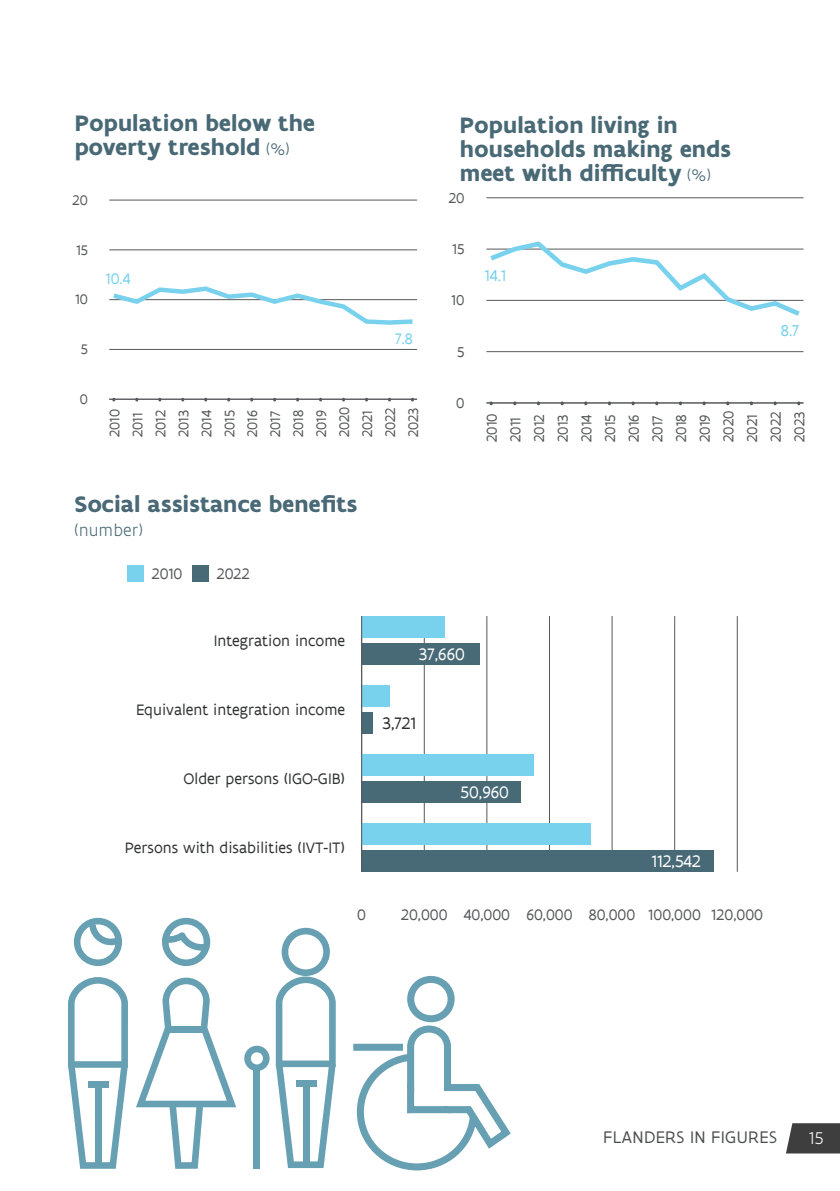
<style>
.page{position:relative;width:840px;height:1191px;background:#fff}
.page>*{position:absolute;margin:0;border:0;box-sizing:border-box;transform-origin:0 0}
.t1{font:700 24px/24px "Flanders Art Sans";color:#486975}
.t2{font:300 18.2px "Flanders Art Sans";color:#fff}
.t3{font:18px "Flanders Art Sans";color:#fff}
.t4{font:18px "Flanders Art Sans";letter-spacing:.02em;color:#4c4d4e}
.t5{font:300 18px "Flanders Art Sans";color:#486975}
.t6{font:18px "Flanders Art Sans";color:#313031}
.t7{font:17px "Flanders Art Sans";color:#78d1ed}
.t8{font:16.4px "Flanders Art Sans";color:#78d1ed}
.t9{font:16.2px "Flanders Art Sans";color:#313232}
.t10{font:16.2px "Flanders Art Sans";color:#57585a}
.t11{font:15.4px/23.6px "Flanders Art Sans";color:#57585a}
.t12{font:15px/23px "Flanders Art Sans";color:#57585a}
.s1{font-weight:300;font-size:18px}
</style>
<div class="page">
<svg style="left:353px;top:975px;width:158px;height:196px"></svg>
<hr style="left:486px;top:351px;width:317px;height:1px;background:#57585a">
<hr style="left:486px;top:197px;width:317px;height:1px;background:#57585a">
<hr style="left:486px;top:402px;width:317px;height:1px;background:#57585a">
<svg style="left:486px;top:241px;width:318px;height:75px"></svg>
<hr style="left:109px;top:349px;width:308px;height:1px;background:#57585a">
<hr style="left:109px;top:249px;width:308px;height:1px;background:#57585a">
<hr style="left:109px;top:200px;width:308px;height:1px;background:#57585a">
<hr style="left:109px;top:399px;width:308px;height:1px;background:#57585a">
<svg style="left:109px;top:286px;width:308px;height:39px"></svg>
<hr style="left:423px;top:616px;width:1px;height:255px;background:#57585a">
<hr style="left:486px;top:616px;width:1px;height:255px;background:#57585a">
<hr style="left:549px;top:616px;width:1px;height:255px;background:#57585a">
<hr style="left:611px;top:616px;width:1px;height:255px;background:#57585a">
<hr style="left:674px;top:616px;width:1px;height:255px;background:#57585a">
<hr style="left:736px;top:616px;width:1px;height:255px;background:#57585a">
<div style="left:361px;top:616px;width:83px;height:21px;background:#78d1ed"></div>
<div style="left:361px;top:643px;width:118px;height:21px;background:#486a76"></div>
<div style="left:361px;top:685px;width:28px;height:21px;background:#78d1ed"></div>
<div style="left:361px;top:712px;width:12px;height:21px;background:#486a76"></div>
<div style="left:361px;top:754px;width:172px;height:22px;background:#78d1ed"></div>
<div style="left:361px;top:781px;width:160px;height:21px;background:#486a76"></div>
<div style="left:361px;top:823px;width:229px;height:22px;background:#78d1ed"></div>
<div style="left:361px;top:850px;width:352px;height:21px;background:#486a76"></div>
<hr style="left:361px;top:616px;width:1px;height:255px;background:#57585a">
<div style="left:127px;top:565px;width:17px;height:16px;background:#78d1ed"></div>
<div style="left:192px;top:565px;width:16px;height:16px;background:#486a76"></div>
<div style="left:253px;top:1065px;width:7px;height:103px;background:#68a0b3"></div>
<svg style="left:244px;top:1045px;width:25px;height:26px"></svg>
<svg style="left:275px;top:927px;width:60px;height:241px"></svg>
<svg style="left:68px;top:977px;width:60px;height:191px"></svg>
<div style="left:95px;top:1087px;width:6px;height:78px;background:#68a0b3"></div>
<div style="left:88px;top:1081px;width:21px;height:6px;background:#68a0b3"></div>
<svg style="left:74px;top:918px;width:48px;height:48px"></svg>
<svg style="left:136px;top:977px;width:100px;height:191px"></svg>
<div style="left:168px;top:1026px;width:38px;height:6px;background:#68a0b3"></div>
<svg style="left:162px;top:917px;width:48px;height:49px"></svg>
<svg style="left:786px;top:1123px;width:53px;height:30px;background:#4b4b4c"></svg>
<p class="t1" style="left:75px;top:112px;width:242px">Population below the poverty treshold <span class="s1">(%)</span></p>
<p class="t1" style="left:459px;top:113px;width:272px">Population living in households making ends meet with difficulty <span class="s1">(%)</span></p>
<p class="t12" style="left:73px;top:189px;width:17px">20</p>
<p class="t11" style="left:448px;top:186px;width:17px">20</p>
<p class="t12" style="left:76px;top:238px;width:13px">15</p>
<p class="t11" style="left:452px;top:237px;width:13px">15</p>
<p class="t8" style="left:106px;top:268px;width:26px">10.4</p>
<p class="t7" style="left:484px;top:265px;width:23px">14.1</p>
<p class="t12" style="left:75px;top:288px;width:14px">10</p>
<p class="t11" style="left:451px;top:289px;width:14px">10</p>
<p class="t12" style="left:81px;top:338px;width:9px">5</p>
<p class="t8" style="left:395px;top:328px;width:19px">7.8</p>
<p class="t11" style="left:457px;top:340px;width:9px">5</p>
<p class="t7" style="left:780px;top:320px;width:20px">8.7</p>
<p class="t12" style="left:80px;top:388px;width:10px">0</p>
<p class="t12" style="left:103px;top:437px;width:32px;rotate:-90deg">2010<br>2011<br>2012<br>2013<br>2014<br>2015<br>2016<br>2017<br>2018<br>2019<br>2020<br>2021<br>2022<br>2023</p>
<p class="t11" style="left:456px;top:391px;width:10px">0</p>
<p class="t11" style="left:480px;top:442px;width:33px;rotate:-90deg">2010<br>2011<br>2012<br>2013<br>2014<br>2015<br>2016<br>2017<br>2018<br>2019<br>2020<br>2021<br>2022<br>2023</p>
<p class="t1" style="left:74px;top:492px;width:284px">Social assistance benefits</p>
<p class="t5" style="left:74px;top:519px;width:71px">(number)</p>
<p class="t10" style="left:152px;top:563px;width:32px">2010</p>
<p class="t10" style="left:217px;top:563px;width:34px">2022</p>
<p class="t9" style="left:213px;top:630px;width:133px">Integration income</p>
<p class="t9" style="left:136px;top:700px;width:210px">Equivalent integration income</p>
<p class="t9" style="left:183px;top:769px;width:163px">Older persons (IGO-GIB)</p>
<p class="t3" style="left:419px;top:643px;width:47px">37,660</p>
<p class="t6" style="left:382px;top:712px;width:35px">3,721</p>
<p class="t3" style="left:460px;top:781px;width:50px">50,960</p>
<p class="t9" style="left:125px;top:838px;width:221px">Persons with disabilities (IVT-IT)</p>
<p class="t3" style="left:651px;top:850px;width:50px">112,542</p>
<p class="t10" style="left:357px;top:905px;width:10px">0</p>
<p class="t10" style="left:401px;top:905px;width:363px">20,000 40,000 60,000 80,000 100,000 120,000</p>
<p class="t4" style="left:603px;top:1126px;width:175px">FLANDERS IN FIGURES</p>
<p class="t2" style="left:808px;top:1127px;width:16px">15</p>
</div>
